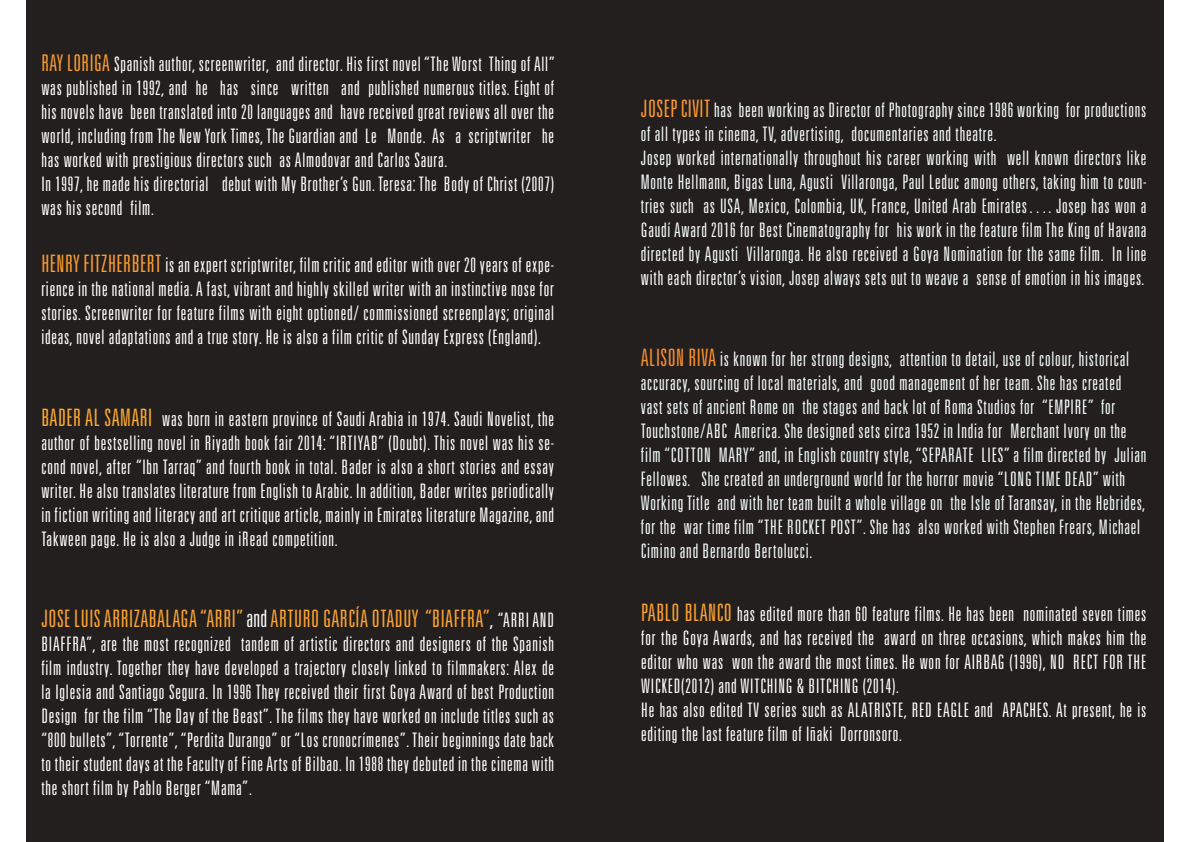
<style>
.page{position:relative;width:1191px;height:842px;background:#fff}
.page>*{position:absolute;margin:0;border:0;box-sizing:border-box;transform-origin:0 0}
.t1{font:300 ultra-condensed 24px "Univers LT Std";letter-spacing:.02em;color:#fda431}
.t2{font:300 ultra-condensed 20px/24px "Univers LT Std";letter-spacing:.04em;color:#fff;text-align:justify}
.t3{font:300 ultra-condensed 20px/24px "Univers LT Std";letter-spacing:.04em;color:#f3fafa}
.t4{font:300 ultra-condensed 20px/24px "Univers LT Std";letter-spacing:.04em;color:#f5fbfa}
.s1{font-size:23px;color:#fb9b30}
.s2{font-size:24px;color:#fb9b30}
.s3{font-size:24px;color:#feaa2e}
.s4{color:#f7fcfd}
.s5{color:#fff}
.s6{font-size:20px;color:#fff}
.s7{font-size:24px;color:#fb992f}
.s8{font-size:24px;color:#f98e2d}
.s9{font-size:24px;color:#fda331}
</style>
<div class="page">
<div style="left:27px;top:1px;width:1137px;height:841px;background:#241f1f"></div>
<p class="t2" style="left:41px;top:51px;width:515px;text-align:left"><span class="s1">RAY LORIGA</span> Spanish author, screenwriter, and director. His first novel “The Worst Thing of All” was published in 1992, and he has since written and published numerous titles. Eight of his novels have been translated into 20 languages and have received great reviews all over the world, including from The New York Times, The Guardian and Le Monde. As a scriptwriter he has worked with prestigious directors such as Almodovar and Carlos Saura.<br>In 1997, he made his directorial debut with My Brother’s Gun. Teresa: The Body of Christ (2007) was his second film.</p>
<p class="t2" style="left:41px;top:253px;width:514px"><span class="s2">HENRY FITZHERBERT</span> is an expert scriptwriter, film critic and editor with over 20 years of expe&shy;rience in the national media. A fast, vibrant and highly skilled writer with an instinctive nose for stories. Screenwriter for feature films with eight optioned/ commissioned screenplays; original ideas, novel adaptations and a true story. He is also a film critic of Sunday Express (England).</p>
<p class="t2" style="left:41px;top:407px;width:514px"><span class="s3">BADER AL SAMARI</span> was born in eastern province of Saudi Arabia in 1974. Saudi Novelist, the author of bestselling novel in Riyadh book fair 2014: “IRTIYAB” (Doubt). This novel was his se&shy;cond novel, after “Ibn Tarraq” and fourth book in total. Bader is also a short stories and essay writer. He also translates literature from English to Arabic. In addition, Bader writes periodically in fiction writing and literacy and art critique article, mainly in Emirates literature Magazine, and Takween page. He is also a Judge in iRead competition.</p>
<p class="t1" style="left:41px;top:606px;width:514px">JOSE LUIS ARRIZABALAGA “ARRI” <span class="s4">and</span> ARTURO GARCÍA OTADUY “BIAFFRA”<span class="s5">,</span> <span class="s6">“ARRI AND</span></p>
<p class="t2" style="left:41px;top:632px;width:514px">BIAFFRA”, are the most recognized tandem of artistic directors and designers of the Spanish film industry. Together they have developed a trajectory closely linked to filmmakers: Alex de la Iglesia and Santiago Segura. In 1996 They received their first Goya Award of best Production Design for the film “The Day of the Beast”. The films they have worked on include titles such as “800 bullets”, “Torrente”, “Perdita Durango” or “Los cronocrímenes”. Their beginnings date back to their student days at the Faculty of Fine Arts of Bilbao. In 1988 they debuted in the cinema with the short film by Pablo Berger “Mama”.</p>
<p class="t4" style="left:641px;top:97px;width:507px"><span class="s7">JOSEP CIVIT</span> has been working as Director of Photography since 1986 working for productions of all types in cinema, TV, advertising, documentaries and theatre.<br>Josep worked internationally throughout his career working with well known directors like Monte Hellmann, Bigas Luna, Agusti Villaronga, Paul Leduc among others, taking him to coun&shy;tries such as USA, Mexico, Colombia, UK, France, United Arab Emirates…. Josep has won a Gaudí Award 2016 for Best Cinematography for his work in the feature film The King of Havana directed by Agusti Villaronga. He also received a Goya Nomination for the same film. In line with each director’s vision, Josep always sets out to weave a sense of emotion in his images.</p>
<p class="t3" style="left:641px;top:347px;width:507px"><span class="s8">ALISON RIVA</span> is known for her strong designs, attention to detail, use of colour, historical accuracy, sourcing of local materials, and good management of her team. She has created vast sets of ancient Rome on the stages and back lot of Roma Studios for “EMPIRE” for Touchstone/ABC America. She designed sets circa 1952 in India for Merchant Ivory on the film “COTTON MARY” and, in English country style, “SEPARATE LIES” a film directed by Julian Fellowes. She created an underground world for the horror movie “LONG TIME DEAD” with Working Title and with her team built a whole village on the Isle of Taransay, in the Hebrides, for the war time film “THE ROCKET POST”. She has also worked with Stephen Frears, Michael Cimino and Bernardo Bertolucci.</p>
<p class="t2" style="left:641px;top:601px;width:506px;text-align:left"><span class="s9">PABLO BLANCO</span> has edited more than 60 feature films. He has been nominated seven times for the Goya Awards, and has received the award on three occasions, which makes him the editor who was won the award the most times. He won for AIRBAG (1996), NO RECT FOR THE WICKED(2012) and WITCHING &amp; BITCHING (2014).<br>He has also edited TV series such as ALATRISTE, RED EAGLE and APACHES. At present, he is editing the last feature film of Iñaki Dorronsoro.</p>
</div>
